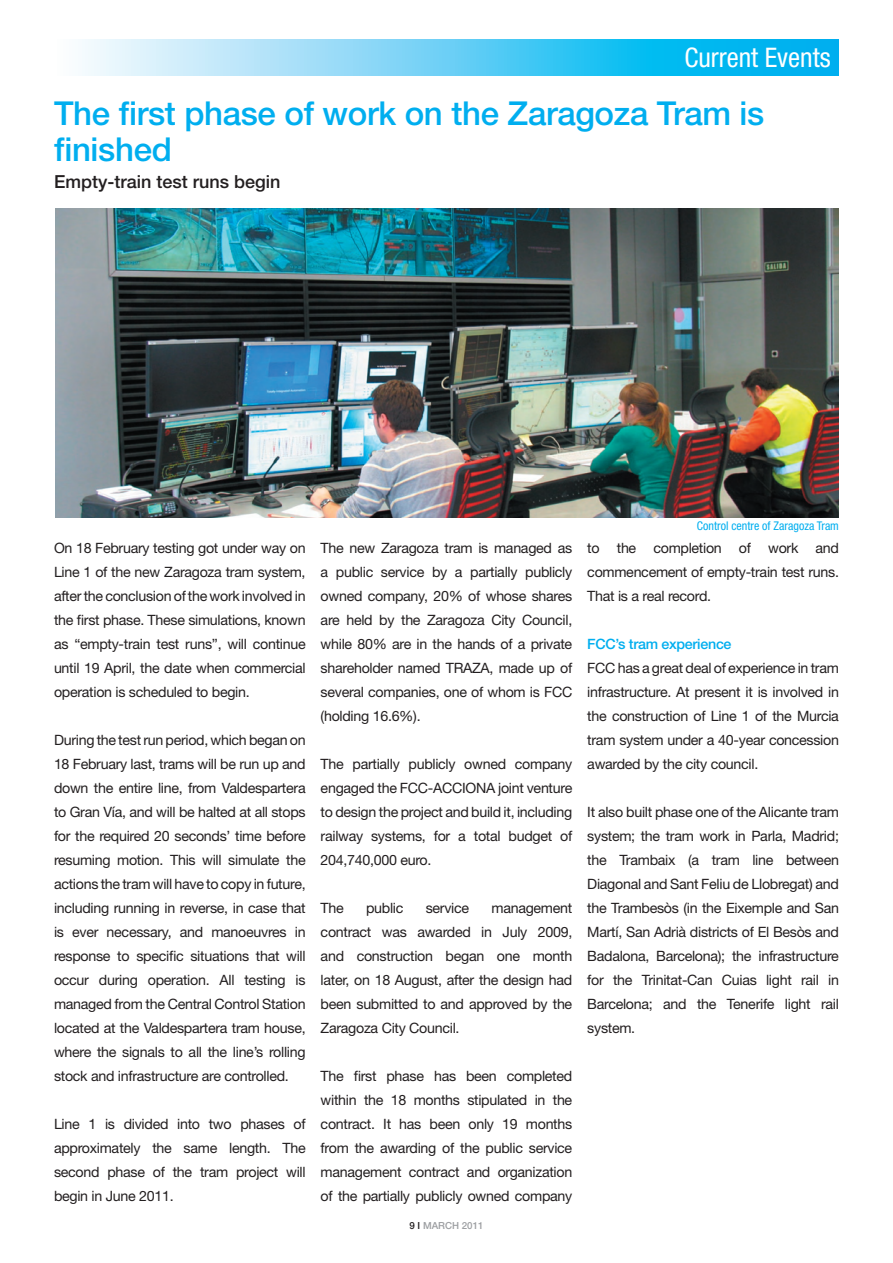
<style>
.page{position:relative;width:893px;height:1263px;background:#fff}
.page>*{position:absolute;margin:0;border:0;box-sizing:border-box;transform-origin:0 0}
.t1{font:500 33px/36px "Helvetica Neue";letter-spacing:-.01em;color:#00aeef}
.t2{font:condensed 27px "Helvetica Neue";color:#fff}
.t3{font:500 18px "Helvetica Neue";color:#231f20}
.t4{font:14.25px/24px "Helvetica Neue";letter-spacing:-.02em;color:#231f20;text-align:justify}
.t5{font:500 14.25px "Helvetica Neue";letter-spacing:-.02em;color:#00aeef}
.t6{font:condensed 12px "Helvetica Neue";color:#00aeef}
.t7{font:500 9.75px "Helvetica Neue";color:#9d9fa2}
.s1{color:#231f20}
</style>
<div class="page">
<svg style="left:82px;top:40px;width:757px;height:36px;background:#64d0f5"></svg>
<img style="left:56px;top:209px;width:783px;height:309px">
<h2 class="t2" style="left:684px;top:41px;width:148px">Current Events</h2>
<h1 class="t1" style="left:54px;top:94px;width:712px">The first phase of work on the Zaragoza Tram is finished</h1>
<p class="t3" style="left:54px;top:170px;width:228px">Empty-train test runs begin</p>
<p class="t4" style="left:54px;top:535px;width:253px">On 18 February testing got under way on Line 1 of the new Zaragoza tram system, after the conclusion of the work involved in the first phase. These simulations, known as “empty-train test runs”, will continue until 19 April, the date when commercial operation is scheduled to begin.</p>
<p class="t4" style="left:54px;top:727px;width:253px">During the test run period, which began on 18 February last, trams will be run up and down the entire line, from Valdespartera to Gran Vía, and will be halted at all stops for the required 20 seconds’ time before resuming motion. This will simulate the actions the tram will have to copy in future, including running in reverse, in case that is ever necessary, and manoeuvres in response to specific situations that will occur during operation. All testing is managed from the Central Control Station located at the Valdespartera tram house, where the signals to all the line’s rolling stock and infrastructure are controlled.</p>
<p class="t4" style="left:54px;top:1111px;width:253px">Line 1 is divided into two phases of approximately the same length. The second phase of the tram project will begin in June 2011.</p>
<p class="t4" style="left:321px;top:535px;width:253px">The new Zaragoza tram is managed as a public service by a partially publicly owned company, 20% of whose shares are held by the Zaragoza City Council, while 80% are in the hands of a private shareholder named TRAZA, made up of several companies, one of whom is FCC (holding 16.6%).</p>
<p class="t4" style="left:321px;top:751px;width:253px">The partially publicly owned company engaged the FCC-ACCIONA joint venture to design the project and build it, including railway systems, for a total budget of 204,740,000 euro.</p>
<p class="t4" style="left:321px;top:895px;width:25px">The</p>
<p class="t4" style="left:366px;top:895px;width:39px">public</p>
<p class="t4" style="left:426px;top:895px;width:45px">service</p>
<p class="t4" style="left:321px;top:895px;width:253px;text-indent:171px">management contract was awarded in July 2009, and construction began one month later, on 18 August, after the design had been submitted to and approved by the Zaragoza City Council.</p>
<p class="t4" style="left:321px;top:1063px;width:253px">The first phase has been completed within the 18 months stipulated in the contract. It has been only 19 months from the awarding of the public service management contract and organization of the partially publicly owned company</p>
<p class="t7" style="left:409px;top:1219px;width:76px"><span class="s1">9 I</span> MARCH 2011</p>
<p class="t6" style="left:697px;top:518px;width:144px">Control centre of Zaragoza Tram</p>
<p class="t4" style="left:587px;top:535px;width:253px">to the completion of work and commencement of empty-train test runs.<br>That is a real record.</p>
<p class="t5" style="left:587px;top:635px;width:146px">FCC’s tram experience</p>
<p class="t4" style="left:587px;top:655px;width:253px">FCC has a great deal of experience in tram infrastructure. At present it is involved in the construction of Line 1 of the Murcia tram system under a 40-year concession awarded by the city council.</p>
<p class="t4" style="left:587px;top:799px;width:253px">It also built phase one of the Alicante tram system; the tram work in Parla, Madrid; the Trambaix (a tram line between Diagonal and Sant Feliu de Llobregat) and the Trambesòs (in the Eixemple and San Martí, San Adrià districts of El Besòs and Badalona, Barcelona); the infrastructure for the Trinitat-Can Cuias light rail in Barcelona; and the Tenerife light rail system.</p>
</div>
